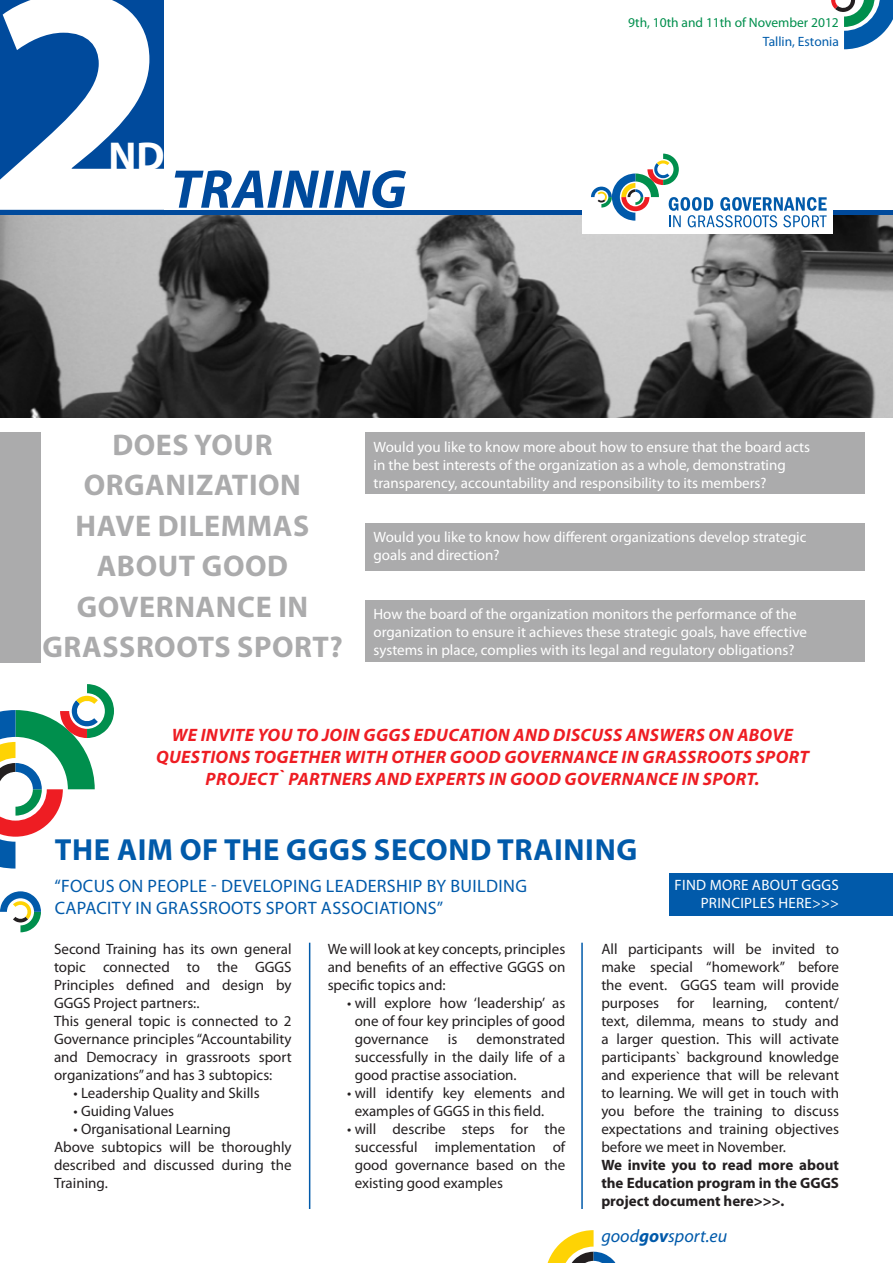
<style>
.page{position:relative;width:893px;height:1263px;background:#fff}
.page>*{position:absolute;margin:0;border:0;box-sizing:border-box;transform-origin:0 0}
.t1{font:italic 700 54.9px "Myriad Pro";color:#004a9c}
.t2{font:700 40.5px "Myriad Pro";color:#fff}
.t3{font:700 30.6px "Myriad Pro";letter-spacing:.02em;color:#015aaa}
.t4{font:700 30px/40.5px "Myriad Pro";letter-spacing:.02em;color:#ababac;text-align:center}
.t5{font:italic 700 18px/21.6px "Myriad Pro";letter-spacing:.02em;color:#ee1d23;text-align:center}
.t6{font:18px/21.6px "Myriad Pro";letter-spacing:.02em;color:#015aaa}
.t7{font:italic 18px "Myriad Pro";color:#015aaa}
.t8{font:15px/18px "Myriad Pro";color:#231f20;text-align:justify}
.t9{font:15px/18px "Myriad Pro";color:#fff}
.t10{font:700 15px/18px "Myriad Pro";color:#231f20;text-align:justify}
.t11{font:15px/18px "Myriad Pro";letter-spacing:.02em;color:#fff;text-align:right}
.t12{font:13.5px "Myriad Pro";color:#008f4d}
.t13{font:13.5px "Myriad Pro";color:#005cab}
.s1{font-weight:700}
</style>
<div class="page">
<img style="left:0;top:214px;width:893px;height:204px">
<hr style="left:163px;top:210px;width:419px;height:4px;background:#004a9c">
<hr style="left:832px;top:210px;width:61px;height:4px;background:#004a9c">
<svg style="left:831px;top:0;width:62px;height:49px"></svg>
<svg style="left:0;top:0;width:164px;height:210px"></svg>
<div style="left:582px;top:192px;width:250px;height:41px;background:#fff"></div>
<svg style="left:591px;top:154px;width:236px;height:73px"></svg>
<svg style="left:0;top:684px;width:114px;height:184px"></svg>
<svg style="left:0;top:891px;width:41px;height:41px"></svg>
<hr style="left:309px;top:943px;width:1px;height:266px;background:#015aaa">
<hr style="left:581px;top:943px;width:2px;height:266px;background:#015aaa">
<svg style="left:547px;top:1230px;width:69px;height:33px"></svg>
<div style="left:669px;top:873px;width:224px;height:43px;background:#015aaa"></div>
<div style="left:0;top:432px;width:41px;height:231px;background:#ababac"></div>
<div style="left:366px;top:432px;width:499px;height:62px;background:#ababac"></div>
<div style="left:366px;top:523px;width:499px;height:48px;background:#ababac"></div>
<div style="left:366px;top:601px;width:499px;height:61px;background:#ababac"></div>
<p class="t2" style="left:109px;top:129px;width:58px">ND</p>
<p class="t1" style="left:171px;top:153px;width:237px">TRAINING</p>
<p class="t12" style="left:628px;top:14px;width:212px">9th, 10th and 11th of November 2012</p>
<p class="t13" style="left:763px;top:33px;width:77px">Tallin, Estonia</p>
<p class="t4" style="left:84px;top:423px;width:219px">DOES YOUR<br>ORGANIZATION</p>
<p class="t4" style="left:42px;top:504px;width:302px">HAVE DILEMMAS<br>ABOUT GOOD<br>GOVERNANCE IN<br>GRASSROOTS SPORT?</p>
<p class="t9" style="left:374px;top:437px;width:438px">Would you like to know more about how to ensure that the board acts in the best interests of the organization as a whole, demonstrating transparency, accountability and responsibility to its members?</p>
<p class="t9" style="left:374px;top:528px;width:434px">Would you like to know how different organizations develop strategic goals and direction?</p>
<p class="t9" style="left:374px;top:604px;width:435px">How the board of the organization monitors the performance of the organization to ensure it achieves these strategic goals, have effective systems in place, complies with its legal and regulatory obligations?</p>
<p class="t5" style="left:156px;top:724px;width:654px">WE INVITE YOU TO JOIN GGGS EDUCATION AND DISCUSS ANSWERS ON ABOVE<br>QUESTIONS TOGETHER WITH OTHER GOOD GOVERNANCE IN GRASSROOTS SPORT<br>PROJECT` PARTNERS AND EXPERTS IN GOOD GOVERNANCE IN SPORT.</p>
<p class="t3" style="left:55px;top:829px;width:584px">THE AIM OF THE GGGS SECOND TRAINING</p>
<p class="t6" style="left:54px;top:875px;width:474px">“FOCUS ON PEOPLE - DEVELOPING LEADERSHIP BY BUILDING<br>CAPACITY IN GRASSROOTS SPORT ASSOCIATIONS”</p>
<p class="t8" style="left:54px;top:940px;width:239px">Second Training has its own general topic connected to the GGGS Principles defined and design by GGGS Project partners:.</p>
<p class="t8" style="left:54px;top:1012px;width:239px">This general topic is connected to 2<br>Governance principles “Accountability and Democracy in grassroots sport organizations” and has 3 subtopics:</p>
<p class="t8" style="left:74px;top:1084px;width:188px">• Leadership Quality and Skills</p>
<p class="t8" style="left:74px;top:1102px;width:102px">• Guiding Values</p>
<p class="t8" style="left:74px;top:1120px;width:159px">• Organisational Learning</p>
<p class="t8" style="left:54px;top:1138px;width:239px">Above subtopics will be thoroughly described and discussed during the Training.</p>
<p class="t11" style="left:675px;top:876px;width:166px">FIND MORE ABOUT GGGS<br>PRINCIPLES HERE&gt;&gt;&gt;</p>
<p class="t8" style="left:328px;top:940px;width:239px">We will look at key concepts, principles and benefits of an effective GGGS on specific topics and:</p>
<p class="t8" style="left:355px;top:994px;width:212px;text-indent:-8px">• will explore how ‘leadership’ as one of four key principles of good governance</p>
<p class="t8" style="left:601px;top:940px;width:239px">All participants will be invited to make special “homework” before the event. GGGS team will provide purposes for learning, content/ text, dilemma, means to study and a larger question. This will activate participants` background knowledge and experience that will be relevant to learning. We will get in touch with you before the training to discuss expectations and training objectives before we meet in November.</p>
<p class="t10" style="left:601px;top:1155px;width:239px">We invite you to read more about the Education program in the GGGS project document here&gt;&gt;&gt;.</p>
<p class="t8" style="left:355px;top:1030px;width:212px;text-indent:122px">demonstrated successfully in the daily life of a good practise association.</p>
<p class="t8" style="left:355px;top:1084px;width:212px;text-indent:-8px">• will identify key elements and examples of GGGS in this field.</p>
<p class="t8" style="left:355px;top:1120px;width:212px;text-indent:-8px">• will describe steps for the successful implementation of good governance based on the existing good examples</p>
<p class="t8" style="left:448px;top:1030px;width:11px">is</p>
<p class="t7" style="left:601px;top:1225px;width:127px">good<span class="s1">gov</span>sport.eu</p>
</div>
